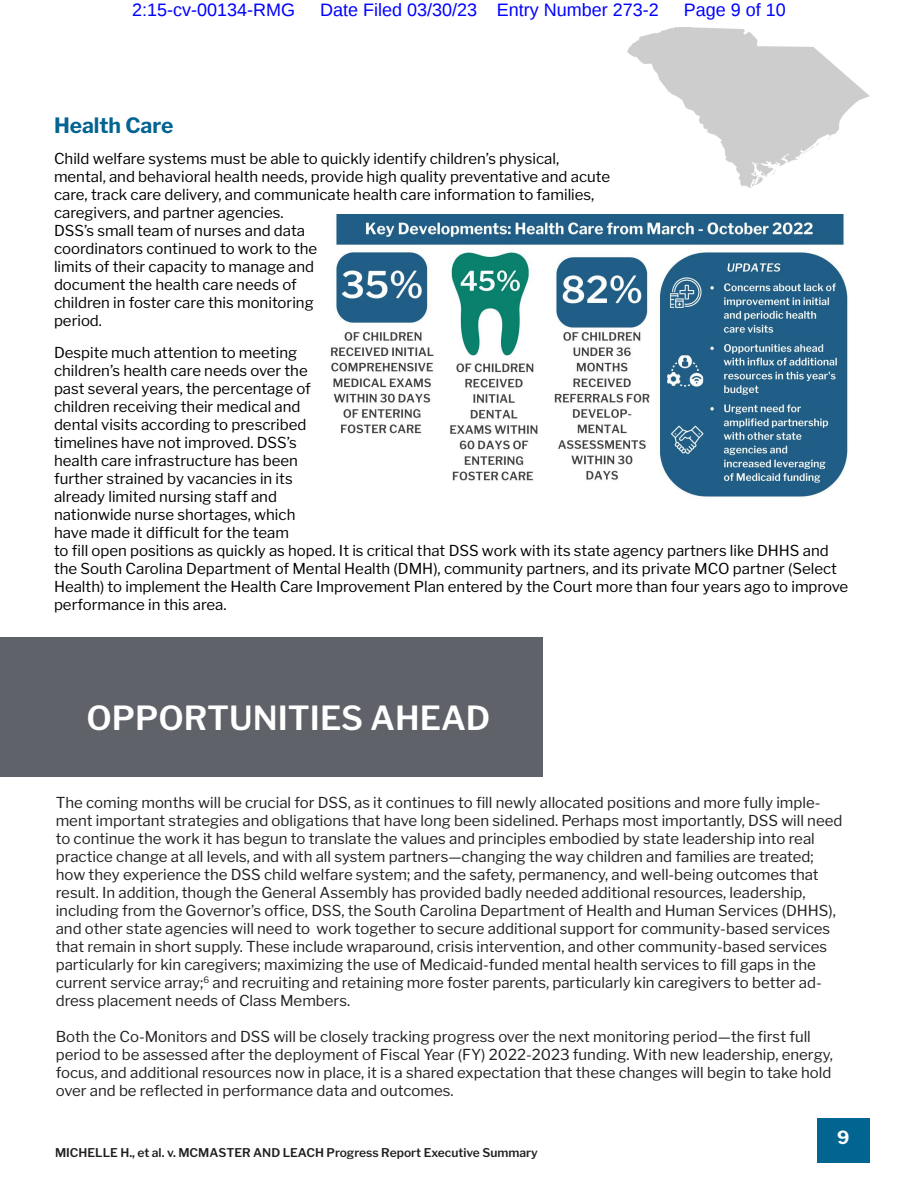
<style>
.page{position:relative;width:918px;height:1188px;background:#fff}
.page>*{position:absolute;margin:0;border:0;box-sizing:border-box;transform-origin:0 0}
.t1{font:600 33px "Libre Franklin";color:#fff}
.t2{font:700 21px "Libre Franklin";color:#026491}
.t3{font:18px "Liberation Sans";color:#00f}
.t4{font:700 18px "Libre Franklin";color:#fff}
.t5{font:15px/18px "Libre Franklin";color:#231f20}
.t6{font:15px/18px "Libre Franklin";color:#000}
.t7{font:600 12px "Libre Franklin";color:#231f20}
</style>
<div class="page">
<div style="left:817px;top:1118px;width:53px;height:45px;background:#026491"></div>
<img style="left:628px;top:27px;width:242px;height:161px">
<div style="left:0;top:637px;width:542px;height:140px;background:#5f6369"></div>
<img style="left:330px;top:214px;width:518px;height:283px">
<p class="t3" style="left:132px;top:3px;width:165px">2:15-cv-00134-RMG</p>
<p class="t3" style="left:320px;top:3px;width:340px">Date Filed 03/30/23 Entry Number 273-2</p>
<p class="t3" style="left:684px;top:3px;width:103px">Page 9 of 10</p>
<p class="t2" style="left:54px;top:112px;width:121px">Health Care</p>
<p class="t6" style="left:54px;top:150px;width:558px">Child welfare systems must be able to quickly identify children’s physical, mental, and behavioral health needs, provide high quality preventative and acute care, track care delivery, and communicate health care information to families, caregivers, and partner agencies.<br>DSS’s small team of nurses and data<br>coordinators continued to work to the<br>limits of their capacity to manage and<br>document the health care needs of<br>children in foster care this monitoring<br>period.</p>
<p class="t6" style="left:54px;top:343px;width:796px">Despite much attention to meeting<br>children’s health care needs over the<br>past several years, the percentage of<br>children receiving their medical and<br>dental visits according to prescribed<br>timelines have not improved. DSS’s<br>health care infrastructure has been<br>further strained by vacancies in its<br>already limited nursing staff and<br>nationwide nurse shortages, which<br>have made it difficult for the team<br>to fill open positions as quickly as hoped. It is critical that DSS work with its state agency partners like DHHS and the South Carolina Department of Mental Health (DMH), community partners, and its private MCO partner (Select Health) to implement the Health Care Improvement Plan entered by the Court more than four years ago to improve performance in this area.</p>
<p class="t1" style="left:87px;top:698px;width:405px">OPPORTUNITIES AHEAD</p>
<p class="t5" style="left:56px;top:794px;width:788px">The coming months will be crucial for DSS, as it continues to fill newly allocated positions and more fully imple&shy;ment important strategies and obligations that have long been sidelined. Perhaps most importantly, DSS will need to continue the work it has begun to translate the values and principles embodied by state leadership into real practice change at all levels, and with all system partners—changing the way children and families are treated; how they experience the DSS child welfare system; and the safety, permanency, and well-being outcomes that result. In addition, though the General Assembly has provided badly needed additional resources, leadership, including from the Governor’s office, DSS, the South Carolina Department of Health and Human Services (DHHS), and other state agencies will need to work together to secure additional support for community-based services that remain in short supply. These include wraparound, crisis intervention, and other community-based services particularly for kin caregivers; maximizing the use of Medicaid-funded mental health services to fill gaps in the current service array;<sup>6</sup> and recruiting and retaining more foster parents, particularly kin caregivers to better ad&shy;dress placement needs of Class Members.</p>
<p class="t5" style="left:56px;top:1028px;width:779px">Both the Co-Monitors and DSS will be closely tracking progress over the next monitoring period—the first full period to be assessed after the deployment of Fiscal Year (FY) 2022-2023 funding. With new leadership, energy, focus, and additional resources now in place, it is a shared expectation that these changes will begin to take hold over and be reflected in performance data and outcomes.</p>
<p class="t7" style="left:55px;top:1145px;width:484px">MICHELLE H., et al. v. MCMASTER AND LEACH Progress Report Executive Summary</p>
<p class="t4" style="left:837px;top:1126px;width:14px">9</p>
</div>
